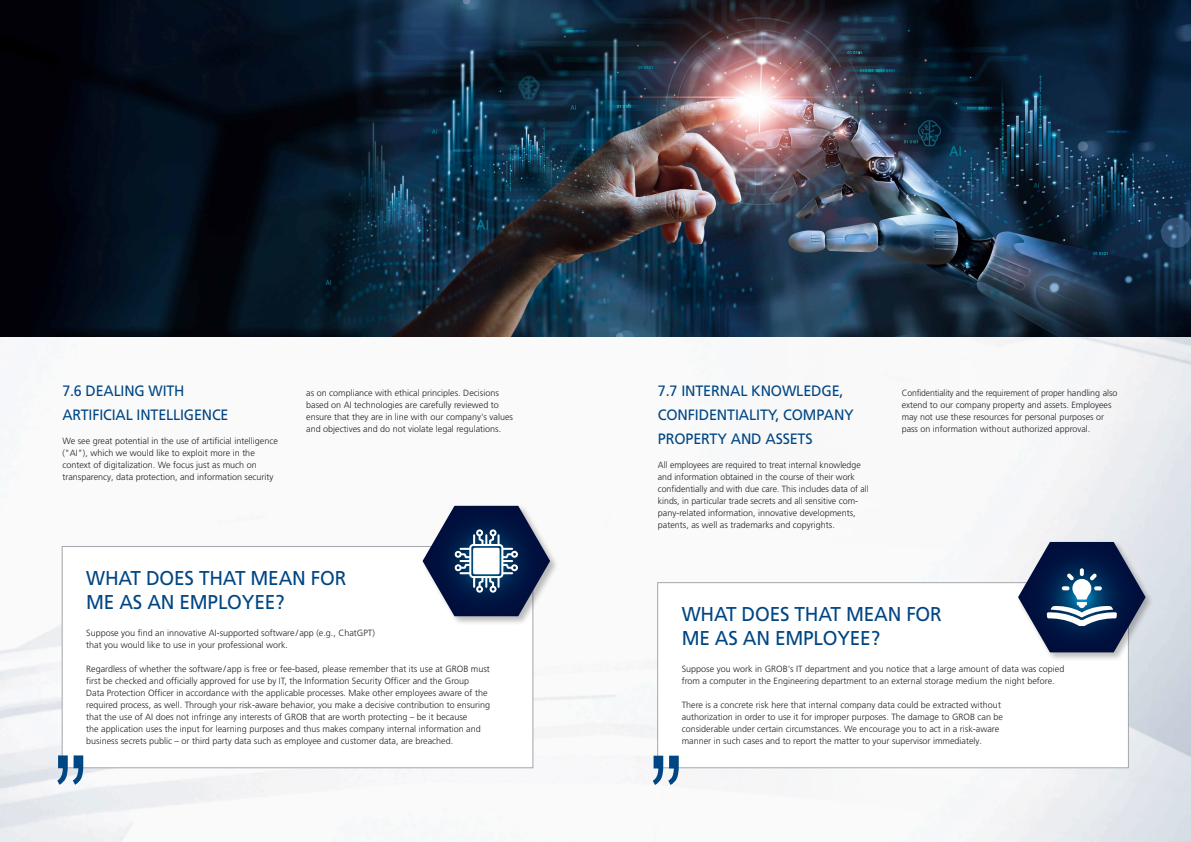
<style>
.page{position:relative;width:1191px;height:842px;background:#fff}
.page>*{position:absolute;margin:0;border:0;box-sizing:border-box;transform-origin:0 0}
._03b_Grundtext_Versalien_blau_12pt{font:20px/24px "Frutiger LT Pro";letter-spacing:-.01em;color:#004684;scale:.95 1}
._03b_Grundtext_Versalien_blau_12pt-2{font:15px/24px "Frutiger LT Pro";letter-spacing:-.01em;color:#004684;scale:.96 1}
._03b_Grundtext_Versalien_blau_12pt-3{font:15px/24px "Frutiger LT Pro";letter-spacing:-.01em;color:#004684;scale:.95 1}
._03b_Grundtext_Versalien_blau_12pt-4{font:300 9px/12px "Frutiger LT Pro";color:#231f20}
._03b_Grundtext_Versalien_blau_12pt-5{font:300 9px/12px "Frutiger LT Pro";color:#231f20;scale:.95 1}
</style>
<div class="page">
<img style="left:0;top:336px;width:1191px;height:506px">
<div style="left:62px;top:546px;width:471px;height:222px;background:#fff;border:1px solid #a1a7ac"></div>
<div style="left:421px;top:504px;width:138px;height:122px;background:#231f20;opacity:.3"></div>
<svg style="left:57px;top:755px;width:26px;height:30px"></svg>
<div style="left:657px;top:582px;width:471px;height:186px;background:#fff;border:1px solid #a1a7ac"></div>
<div style="left:1017px;top:540px;width:137px;height:122px;background:#231f20;opacity:.3"></div>
<svg style="left:653px;top:756px;width:26px;height:29px"></svg>
<svg style="left:422px;top:506px;width:128px;height:110px"></svg>
<svg style="left:1018px;top:542px;width:127px;height:110px"></svg>
<img style="left:0;top:0;width:1191px;height:336px">
<p class="_03b_Grundtext_Versalien_blau_12pt-3" style="left:62px;top:379px;width:176px">7.6 DEALING WITH<br>ARTIFICIAL INTELLIGENCE</p>
<p class="_03b_Grundtext_Versalien_blau_12pt-4" style="left:62px;top:435px;width:217px">We see great potential in the use of artificial intelligence ("AI"), which we would like to exploit more in the context of digitalization. We focus just as much on transparency, data protection, and information security</p>
<p class="_03b_Grundtext_Versalien_blau_12pt-4" style="left:306px;top:387px;width:208px">as on compliance with ethical principles. Decisions based on AI technologies are carefully reviewed to ensure that they are in line with our company's values and objectives and do not violate legal regulations.</p>
<p class="_03b_Grundtext_Versalien_blau_12pt" style="left:86px;top:566px;width:275px">WHAT DOES THAT MEAN FOR<br>ME AS AN EMPLOYEE?</p>
<p class="_03b_Grundtext_Versalien_blau_12pt-4" style="left:86px;top:627px;width:290px">Suppose you find an innovative AI-supported software / app (e.g., ChatGPT) that you would like to use in your professional work.</p>
<p class="_03b_Grundtext_Versalien_blau_12pt-4" style="left:86px;top:663px;width:405px">Regardless of whether the software / app is free or fee-based, please remember that its use at GROB must first be checked and officially approved for use by IT, the Information Security Officer and the Group<br>Data Protection Officer in accordance with the applicable processes. Make other employees aware of the required process, as well. Through your risk-aware behavior, you make a decisive contribution to ensuring that the use of AI does not infringe any interests of GROB that are worth protecting – be it because<br>the application uses the input for learning purposes and thus makes company internal information and business secrets public – or third party data such as employee and customer data, are breached.</p>
<p class="_03b_Grundtext_Versalien_blau_12pt-2" style="left:658px;top:379px;width:206px">7.7 INTERNAL KNOWLEDGE,<br>CONFIDENTIALITY, COMPANY<br>PROPERTY AND ASSETS</p>
<p class="_03b_Grundtext_Versalien_blau_12pt-4" style="left:658px;top:459px;width:212px">All employees are required to treat internal knowledge and information obtained in the course of their work confidentially and with due care. This includes data of all kinds, in particular trade secrets and all sensitive com&shy;pany-related information, innovative developments, patents, as well as trademarks and copyrights.</p>
<p class="_03b_Grundtext_Versalien_blau_12pt-5" style="left:901px;top:387px;width:229px">Confidentiality and the requirement of proper handling also extend to our company property and assets. Employees may not use these resources for personal purposes or pass on information without authorized approval.</p>
<p class="_03b_Grundtext_Versalien_blau_12pt" style="left:681px;top:602px;width:275px">WHAT DOES THAT MEAN FOR<br>ME AS AN EMPLOYEE?</p>
<p class="_03b_Grundtext_Versalien_blau_12pt-4" style="left:681px;top:663px;width:384px">Suppose you work in GROB's IT department and you notice that a large amount of data was copied from a computer in the Engineering department to an external storage medium the night before.</p>
<p class="_03b_Grundtext_Versalien_blau_12pt-4" style="left:681px;top:699px;width:323px">There is a concrete risk here that internal company data could be extracted without authorization in order to use it for improper purposes. The damage to GROB can be considerable under certain circumstances. We encourage you to act in a risk-aware manner in such cases and to report the matter to your supervisor immediately.</p>
</div>
